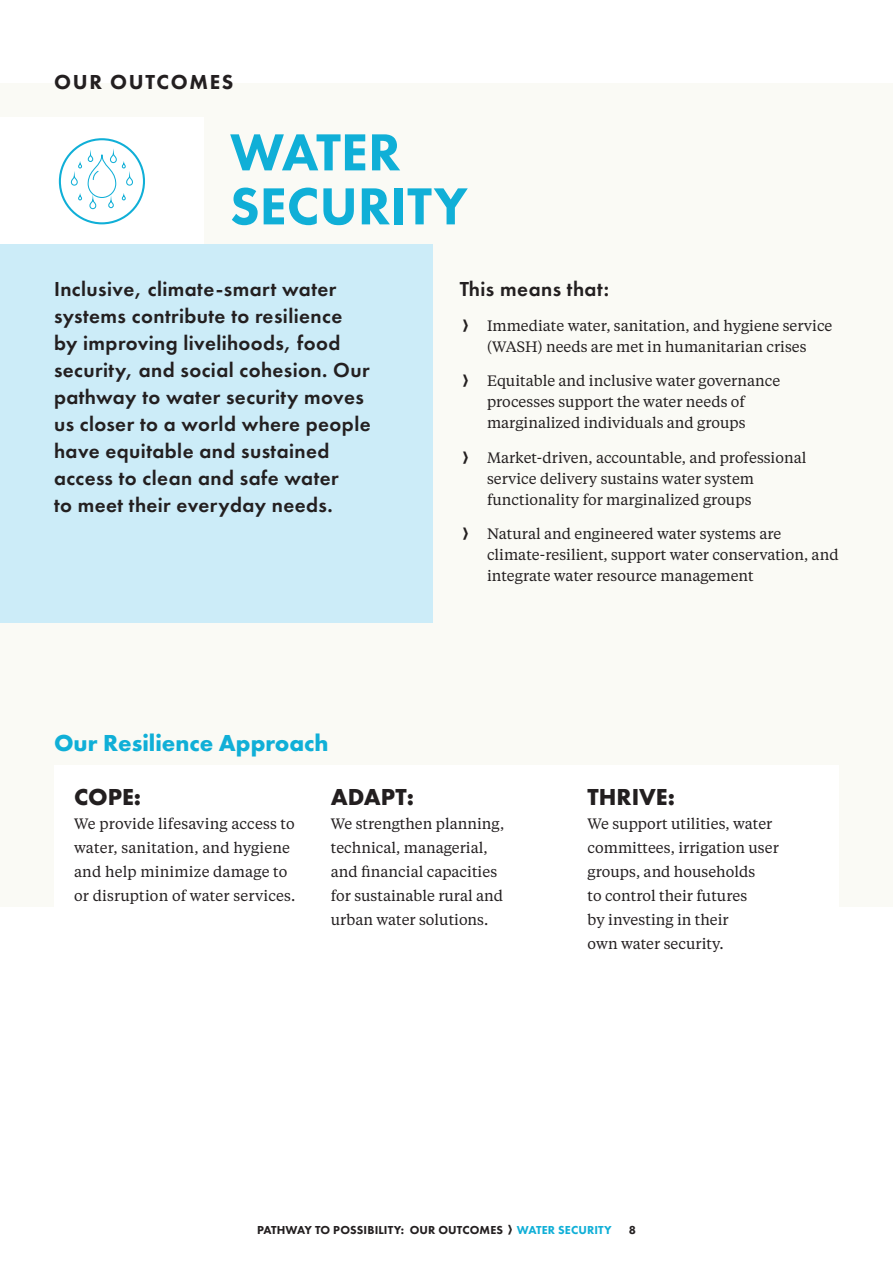
<style>
.page{position:relative;width:893px;height:1263px;background:#fff}
.page>*{position:absolute;margin:0;border:0;box-sizing:border-box;transform-origin:0 0}
.Heading_3{font:800 54px/54px "Futura PT";color:#10afd7}
.Heading_2{font:700 24px "Futura PT";color:#10afd7}
.t1{font:700 24px "Futura PT";color:#231f20}
.intro{font:600 21px/27px "Futura PT";letter-spacing:.02em;color:#231f20}
.Bulleted_list{font:600 21px "Futura PT";letter-spacing:.02em;color:#231f20}
.Heading_3-2{font:800 21px "Futura PT";letter-spacing:.08em;color:#231f20}
.B1{font:15px/24px "Tiempos Text";color:#231f20}
.folio{font:800 12px "Futura PT";letter-spacing:.01em;color:#231f20}
.s1{color:#10afd7}
</style>
<div class="page">
<div style="left:0;top:83px;width:893px;height:824px;background:#fafaf5"></div>
<div style="left:0;top:117px;width:204px;height:128px;background:#fff"></div>
<div style="left:54px;top:765px;width:785px;height:258px;background:#fff"></div>
<div style="left:0;top:244px;width:433px;height:378px;background:#ccecf8"></div>
<div style="left:59px;top:138px;width:86px;height:86px;border:2px solid #10afd7;border-radius:50%"></div>
<svg style="left:70px;top:152px;width:64px;height:73px"></svg>
<p class="Heading_3-2" style="left:54px;top:69px;width:181px">OUR OUTCOMES</p>
<p class="Heading_3" style="left:230px;top:124px;width:239px">WATER<br>SECURITY</p>
<p class="intro" style="left:54px;top:275px;width:318px">Inclusive, climate-smart water systems contribute to resilience by improving livelihoods, food security, and social cohesion. Our pathway to water security moves us closer to a world where people have equitable and sustained access to clean and safe water<br>to meet their everyday needs.</p>
<p class="Bulleted_list" style="left:460px;top:276px;width:151px">This means that:</p>
<p class="B1" style="left:487px;top:314px;width:347px;line-height:21px">Immediate water, sanitation, and hygiene service (WASH) needs are met in humanitarian crises</p>
<p class="B1" style="left:487px;top:370px;width:295px;line-height:21px">Equitable and inclusive water governance processes support the water needs of marginalized individuals and groups</p>
<p class="B1" style="left:487px;top:446px;width:321px;line-height:21px">Market-driven, accountable, and professional service delivery sustains water system functionality for marginalized groups</p>
<p class="B1" style="left:487px;top:523px;width:353px;line-height:21px">Natural and engineered water systems are climate-resilient, support water conservation, and integrate water resource management</p>
<p class="Heading_2" style="left:54px;top:727px;width:276px">Our Resilience Approach</p>
<h1 class="t1" style="left:74px;top:782px;width:69px">COPE:</h1>
<p class="B1" style="left:74px;top:811px;width:223px">We provide lifesaving access to water, sanitation, and hygiene and help minimize damage to or disruption of water services.</p>
<h1 class="t1" style="left:331px;top:782px;width:85px">ADAPT:</h1>
<p class="B1" style="left:331px;top:811px;width:175px">We strengthen planning, technical, managerial, and financial capacities for sustainable rural and urban water solutions.</p>
<h1 class="t1" style="left:588px;top:782px;width:89px">THRIVE:</h1>
<p class="B1" style="left:588px;top:811px;width:193px">We support utilities, water committees, irrigation user groups, and households<br>to control their futures<br>by investing in their<br>own water security.</p>
<p class="folio" style="left:257px;top:1223px;width:356px">PATHWAY TO POSSIBILITY: OUR OUTCOMES <span class="s1">WATER SECURITY</span></p>
<p class="folio" style="left:629px;top:1223px;width:9px">8</p>
</div>
